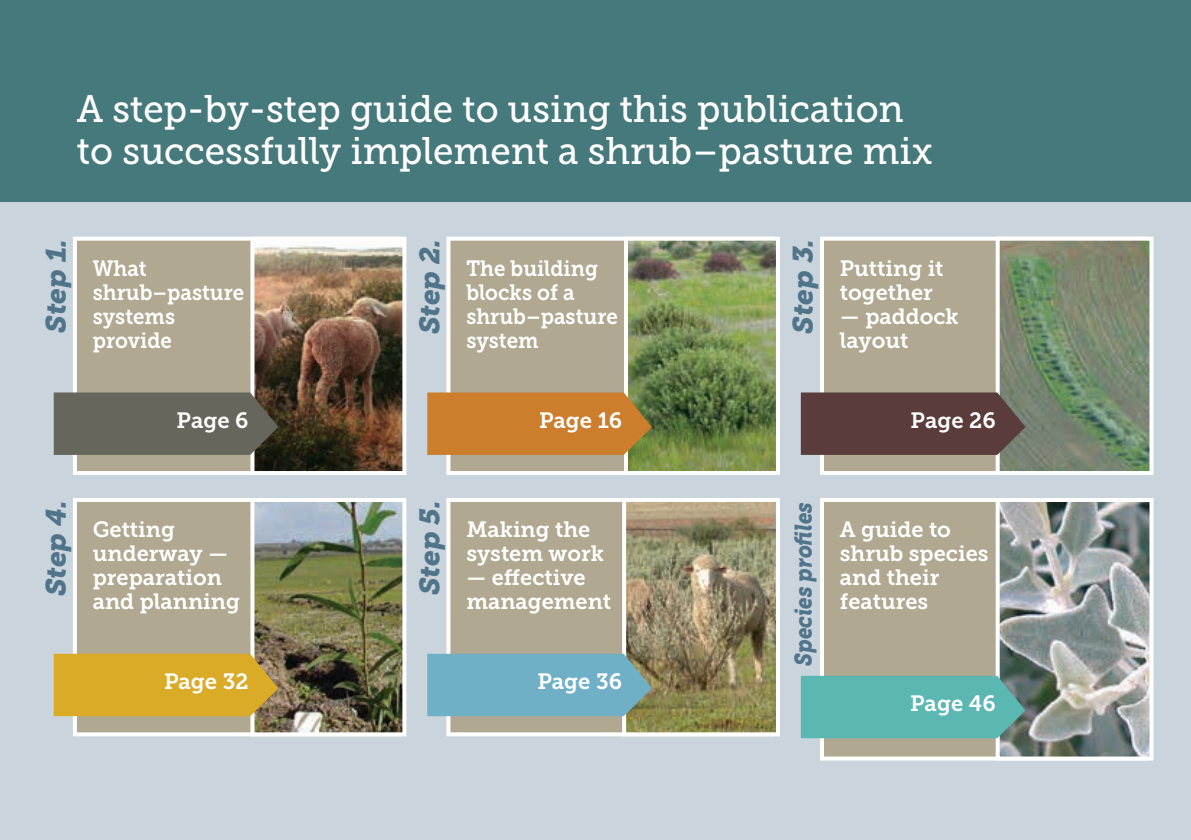
<style>
.page{position:relative;width:1191px;height:840px;background:#fff}
.page>*{position:absolute;margin:0;border:0;box-sizing:border-box;transform-origin:0 0}
.t1{font:38.2px/42px "Museo Slab 500";color:#fff;scale:.96 1}
.t2{font:italic 28px "Museo Slab 900";color:#50748a}
.t3{font:italic 24px "Museo Slab 900";color:#50748a;scale:.85 1}
.t4{font:22px/24px "Museo Slab 700";color:#fff}
.t5{font:22px/24px "Museo Slab 700";color:#fff;scale:.93 1}
</style>
<div class="page">
<div style="left:0;top:165px;width:1191px;height:674px;background:#cad4dc"></div>
<div style="left:0;top:0;width:1191px;height:201px;background:#46797b"></div>
<div style="left:73px;top:236px;width:328px;height:239px;background:#b0a891;border:4px solid #fff"></div>
<img style="left:255px;top:241px;width:146px;height:229px">
<div style="left:250px;top:236px;width:156px;height:239px;border:4px solid #fff"></div>
<svg style="left:54px;top:392px;width:224px;height:62px;background:#646358"></svg>
<div style="left:73px;top:497px;width:328px;height:239px;background:#b0a891;border:4px solid #fff"></div>
<img style="left:255px;top:502px;width:146px;height:229px">
<div style="left:250px;top:497px;width:156px;height:239px;border:4px solid #fff"></div>
<svg style="left:54px;top:653px;width:224px;height:62px;background:#d3a82a"></svg>
<div style="left:446px;top:236px;width:328px;height:239px;background:#b0a891;border:4px solid #fff"></div>
<img style="left:629px;top:241px;width:146px;height:229px">
<div style="left:624px;top:236px;width:156px;height:239px;border:4px solid #fff"></div>
<svg style="left:427px;top:392px;width:225px;height:62px;background:#c57e2f"></svg>
<div style="left:446px;top:497px;width:328px;height:239px;background:#b0a891;border:4px solid #fff"></div>
<img style="left:627px;top:502px;width:148px;height:229px">
<div style="left:622px;top:497px;width:158px;height:239px;border:4px solid #fff"></div>
<svg style="left:427px;top:653px;width:225px;height:62px;background:#71acbf"></svg>
<div style="left:820px;top:236px;width:327px;height:239px;background:#b0a891;border:4px solid #fff"></div>
<img style="left:1000px;top:241px;width:148px;height:229px">
<div style="left:995px;top:236px;width:158px;height:239px;border:4px solid #fff"></div>
<svg style="left:801px;top:392px;width:224px;height:62px;background:#5c413f"></svg>
<div style="left:820px;top:497px;width:327px;height:263px;background:#b0a891;border:4px solid #fff"></div>
<img style="left:1000px;top:502px;width:148px;height:253px">
<div style="left:995px;top:497px;width:158px;height:263px;border:4px solid #fff"></div>
<svg style="left:801px;top:675px;width:224px;height:62px;background:#5bb2ad"></svg>
<h1 class="t1" style="left:77px;top:88px;width:893px">A step-by-step guide to using this publication to successfully implement a shrub–pasture mix</h1>
<p class="t2" style="left:40px;top:332px;width:95px;rotate:-90deg">Step 1.</p>
<p class="t5" style="left:93px;top:256px;width:164px">What shrub–pasture systems provide</p>
<p class="t4" style="left:177px;top:408px;width:73px">Page 6</p>
<p class="t2" style="left:40px;top:596px;width:98px;rotate:-90deg">Step 4.</p>
<p class="t4" style="left:93px;top:517px;width:149px">Getting underway — preparation and planning</p>
<p class="t4" style="left:164px;top:669px;width:86px">Page 32</p>
<p class="t2" style="left:414px;top:334px;width:97px;rotate:-90deg">Step 2.</p>
<p class="t5" style="left:466px;top:256px;width:164px">The building blocks of a shrub–pasture system</p>
<p class="t4" style="left:539px;top:408px;width:85px">Page 16</p>
<p class="t2" style="left:414px;top:595px;width:97px;rotate:-90deg">Step 5.</p>
<p class="t4" style="left:466px;top:517px;width:139px">Making the system work</p>
<p class="t4" style="left:466px;top:565px;width:146px">— effective management</p>
<p class="t4" style="left:537px;top:669px;width:86px">Page 36</p>
<p class="t2" style="left:787px;top:334px;width:97px;rotate:-90deg">Step 3.</p>
<p class="t4" style="left:840px;top:256px;width:105px">Putting it together</p>
<p class="t4" style="left:840px;top:304px;width:120px">— paddock layout</p>
<p class="t4" style="left:910px;top:408px;width:87px">Page 26</p>
<p class="t3" style="left:790px;top:665px;width:195px;rotate:-90deg">Species profiles</p>
<p class="t4" style="left:840px;top:517px;width:150px">A guide to shrub species and their features</p>
<p class="t4" style="left:910px;top:691px;width:87px">Page 46</p>
</div>
